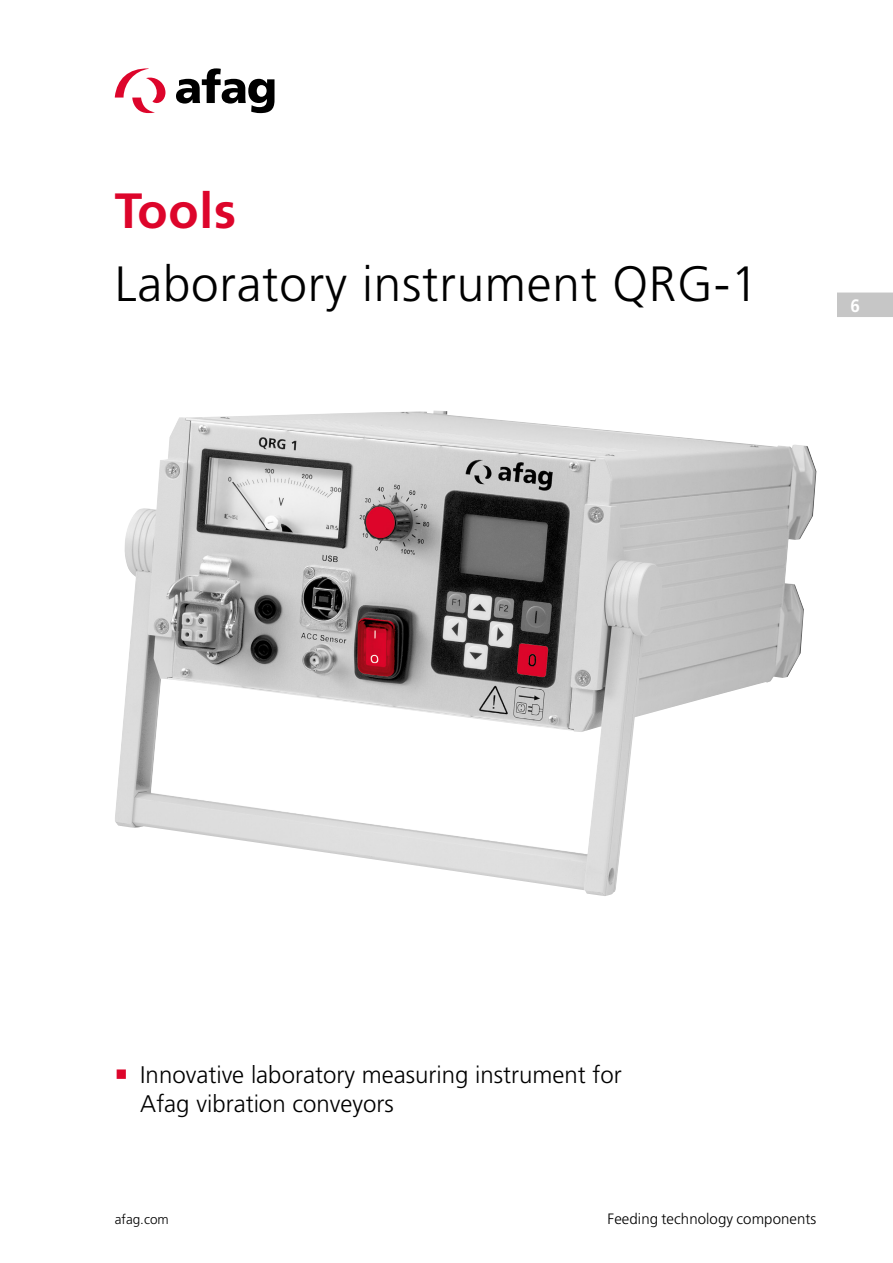
<style>
.page{position:relative;width:893px;height:1263px;background:#fff}
.page>*{position:absolute;margin:0;border:0;box-sizing:border-box;transform-origin:0 0}
.Produkttitel{font:300 49.5px "Frutiger LT Pro";letter-spacing:.015em;color:#000}
.Titel{font:700 49.5px "Frutiger LT Pro";letter-spacing:.015em;color:#dd052b}
.t1{font:300 24px/28.8px "Frutiger LT Pro";color:#000}
.t2{font:700 18px "Frutiger LT Pro";color:#fff;scale:.95 1}
.Fusszeile{font:300 15px "Frutiger LT Pro";letter-spacing:.005em;color:#000}
.t3{font:300 13.5px "Frutiger LT Pro";color:#000}
</style>
<div class="page">
<svg style="left:115px;top:68px;width:50px;height:45px"></svg>
<svg style="left:176px;top:68px;width:98px;height:45px"></svg>
<img style="left:115px;top:410px;width:701px;height:486px">
<div style="left:837px;top:292px;width:56px;height:26px;background:#c6c6c6"></div>
<hr style="left:837px;top:292px;width:56px;height:1px;background:#fff">
<hr style="left:837px;top:317px;width:56px;height:1px;background:#fff">
<p class="Titel" style="left:115px;top:182px;width:123px">Tools</p>
<p class="Produkttitel" style="left:115px;top:255px;width:645px">Laboratory instrument QRG-1</p>
<p class="t2" style="left:850px;top:295px;width:12px">6</p>
<p class="t1" style="left:140px;top:1061px;width:483px">Innovative laboratory measuring instrument for<br>Afag vibration conveyors</p>
<p class="t3" style="left:115px;top:1211px;width:55px">afag.com</p>
<p class="Fusszeile" style="left:608px;top:1210px;width:210px">Feeding technology components</p>
</div>
